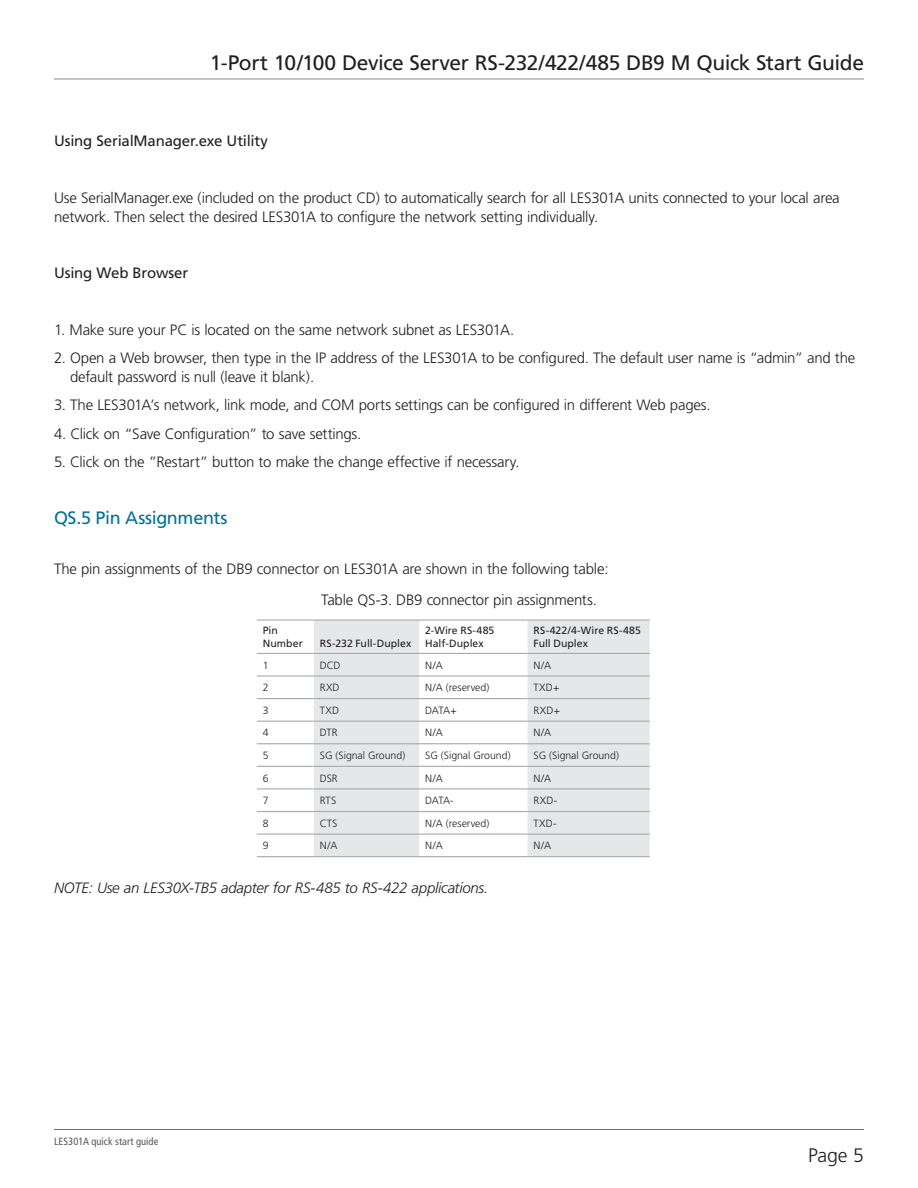
<style>
.page{position:relative;width:918px;height:1188px;background:#fff}
.page>*{position:absolute;margin:0;border:0;box-sizing:border-box;transform-origin:0 0}
.t1{font:21px "Frutiger";letter-spacing:-.02em;color:#231f20}
.t2{font:300 19.5px "Frutiger";color:#231f20}
.t3{font:18px "Frutiger";letter-spacing:-.02em;color:#00729b}
.t4{font:300 15px/19.5px "Frutiger";letter-spacing:-.015em;color:#231f20}
.t5{font:italic 300 15px "Frutiger";letter-spacing:-.02em;color:#231f20}
.t6{font:15px "Frutiger";letter-spacing:-.01em;color:#231f20}
.t7{font:300 10.5px "Frutiger";letter-spacing:-.005em;color:#231f20}
.t8{font:10.5px/13.5px "Frutiger";letter-spacing:.005em;color:#231f20}
.t9{font:condensed 10.5px "Frutiger";letter-spacing:.005em;color:#57585a}
</style>
<div class="page">
<hr style="left:54px;top:1129px;width:810px;height:1px;background:#6c6d70">
<hr style="left:54px;top:78px;width:810px;height:2px;background:#939598">
<svg style="left:257px;top:652px;width:57px;height:182px"></svg>
<svg style="left:314px;top:621px;width:336px;height:235px;fill:#e6e7e9"></svg>
<hr style="left:257px;top:619px;width:57px;height:2px;background:#a8a9ad">
<hr style="left:314px;top:619px;width:105px;height:2px;background:#a8a9ad">
<hr style="left:419px;top:619px;width:109px;height:2px;background:#a8a9ad">
<hr style="left:528px;top:619px;width:122px;height:2px;background:#a8a9ad">
<hr style="left:257px;top:653px;width:57px;height:1px;background:#a8a9ad">
<hr style="left:314px;top:653px;width:105px;height:1px;background:#a8a9ad">
<hr style="left:419px;top:653px;width:109px;height:1px;background:#a8a9ad">
<hr style="left:528px;top:653px;width:122px;height:1px;background:#a8a9ad">
<hr style="left:257px;top:675px;width:57px;height:2px;background:#a8a9ad">
<hr style="left:314px;top:675px;width:105px;height:2px;background:#a8a9ad">
<hr style="left:419px;top:675px;width:109px;height:2px;background:#a8a9ad">
<hr style="left:528px;top:675px;width:122px;height:2px;background:#a8a9ad">
<hr style="left:257px;top:698px;width:57px;height:1px;background:#a8a9ad">
<hr style="left:314px;top:698px;width:105px;height:1px;background:#a8a9ad">
<hr style="left:419px;top:698px;width:109px;height:1px;background:#a8a9ad">
<hr style="left:528px;top:698px;width:122px;height:1px;background:#a8a9ad">
<hr style="left:257px;top:721px;width:57px;height:1px;background:#a8a9ad">
<hr style="left:314px;top:721px;width:105px;height:1px;background:#a8a9ad">
<hr style="left:419px;top:721px;width:109px;height:1px;background:#a8a9ad">
<hr style="left:528px;top:721px;width:122px;height:1px;background:#a8a9ad">
<hr style="left:257px;top:743px;width:57px;height:1px;background:#a8a9ad">
<hr style="left:314px;top:743px;width:105px;height:1px;background:#a8a9ad">
<hr style="left:419px;top:743px;width:109px;height:1px;background:#a8a9ad">
<hr style="left:528px;top:743px;width:122px;height:1px;background:#a8a9ad">
<hr style="left:257px;top:766px;width:57px;height:1px;background:#a8a9ad">
<hr style="left:314px;top:766px;width:105px;height:1px;background:#a8a9ad">
<hr style="left:419px;top:766px;width:109px;height:1px;background:#a8a9ad">
<hr style="left:528px;top:766px;width:122px;height:1px;background:#a8a9ad">
<hr style="left:257px;top:788px;width:57px;height:1px;background:#a8a9ad">
<hr style="left:314px;top:788px;width:105px;height:1px;background:#a8a9ad">
<hr style="left:419px;top:788px;width:109px;height:1px;background:#a8a9ad">
<hr style="left:528px;top:788px;width:122px;height:1px;background:#a8a9ad">
<hr style="left:257px;top:811px;width:57px;height:1px;background:#a8a9ad">
<hr style="left:314px;top:811px;width:105px;height:1px;background:#a8a9ad">
<hr style="left:419px;top:811px;width:109px;height:1px;background:#a8a9ad">
<hr style="left:528px;top:811px;width:122px;height:1px;background:#a8a9ad">
<hr style="left:257px;top:834px;width:57px;height:1px;background:#a8a9ad">
<hr style="left:314px;top:834px;width:105px;height:1px;background:#a8a9ad">
<hr style="left:419px;top:834px;width:109px;height:1px;background:#a8a9ad">
<hr style="left:528px;top:834px;width:122px;height:1px;background:#a8a9ad">
<hr style="left:257px;top:856px;width:57px;height:1px;background:#a8a9ad">
<hr style="left:314px;top:856px;width:105px;height:1px;background:#a8a9ad">
<hr style="left:419px;top:856px;width:109px;height:1px;background:#a8a9ad">
<hr style="left:528px;top:856px;width:122px;height:1px;background:#a8a9ad">
<h1 class="t1" style="left:210px;top:50px;width:656px">1-Port 10/100 Device Server RS-232/422/485 DB9 M Quick Start Guide</h1>
<p class="t6" style="left:54px;top:132px;width:216px">Using SerialManager.exe Utility</p>
<p class="t4" style="left:54px;top:188px;width:787px">Use SerialManager.exe (included on the product CD) to automatically search for all LES301A units connected to your local area network. Then select the desired LES301A to configure the network setting individually.</p>
<p class="t6" style="left:54px;top:264px;width:136px">Using Web Browser</p>
<p class="t4" style="left:54px;top:320px;width:462px">1. Make sure your PC is located on the same network subnet as LES301A.</p>
<p class="t4" style="left:70px;top:348px;width:787px;text-indent:-16px">2. Open a Web browser, then type in the IP address of the LES301A to be configured. The default user name is “admin” and the default password is null (leave it blank).</p>
<p class="t4" style="left:54px;top:396px;width:658px">3. The LES301A’s network, link mode, and COM ports settings can be configured in different Web pages.</p>
<p class="t4" style="left:54px;top:424px;width:309px">4. Click on “Save Configuration” to save settings.</p>
<p class="t4" style="left:54px;top:452px;width:467px">5. Click on the ”Restart” button to make the change effective if necessary.</p>
<p class="t3" style="left:54px;top:508px;width:175px">QS.5 Pin Assignments</p>
<p class="t4" style="left:321px;top:554px;width:289px;line-height:30.6px;text-indent:-267px">The pin assignments of the DB9 connector on LES301A are shown in the following table:<br>Table QS-3. DB9 connector pin assignments.</p>
<p class="t8" style="left:263px;top:624px;width:41px">Pin<br>Number</p>
<p class="t8" style="left:425px;top:624px;width:71px">2-Wire RS-485<br>Half-Duplex</p>
<p class="t8" style="left:534px;top:624px;width:109px">RS-422/4-Wire RS-485<br>Full Duplex</p>
<p class="t8" style="left:320px;top:637px;width:93px">RS-232 Full-Duplex</p>
<p class="t7" style="left:263px;top:659px;width:7px">1</p>
<p class="t7" style="left:320px;top:659px;width:22px">DCD</p>
<p class="t7" style="left:425px;top:659px;width:19px">N/A</p>
<p class="t7" style="left:534px;top:659px;width:19px">N/A</p>
<p class="t7" style="left:263px;top:682px;width:7px">2</p>
<p class="t7" style="left:320px;top:682px;width:21px">RXD</p>
<p class="t7" style="left:425px;top:682px;width:66px">N/A (reserved)</p>
<p class="t7" style="left:534px;top:682px;width:27px">TXD+</p>
<p class="t7" style="left:263px;top:704px;width:7px">3</p>
<p class="t7" style="left:320px;top:704px;width:21px">TXD</p>
<p class="t7" style="left:425px;top:704px;width:33px">DATA+</p>
<p class="t7" style="left:534px;top:704px;width:28px">RXD+</p>
<p class="t7" style="left:263px;top:727px;width:7px">4</p>
<p class="t7" style="left:320px;top:727px;width:19px">DTR</p>
<p class="t7" style="left:425px;top:727px;width:19px">N/A</p>
<p class="t7" style="left:534px;top:727px;width:19px">N/A</p>
<p class="t7" style="left:263px;top:749px;width:7px">5</p>
<p class="t7" style="left:320px;top:749px;width:87px">SG (Signal Ground)</p>
<p class="t7" style="left:425px;top:749px;width:87px">SG (Signal Ground)</p>
<p class="t7" style="left:534px;top:749px;width:87px">SG (Signal Ground)</p>
<p class="t7" style="left:263px;top:772px;width:7px">6</p>
<p class="t7" style="left:320px;top:772px;width:19px">DSR</p>
<p class="t7" style="left:425px;top:772px;width:19px">N/A</p>
<p class="t7" style="left:534px;top:772px;width:19px">N/A</p>
<p class="t7" style="left:263px;top:795px;width:7px">7</p>
<p class="t7" style="left:320px;top:795px;width:18px">RTS</p>
<p class="t7" style="left:425px;top:795px;width:30px">DATA-</p>
<p class="t7" style="left:534px;top:795px;width:25px">RXD-</p>
<p class="t7" style="left:263px;top:817px;width:7px">8</p>
<p class="t7" style="left:320px;top:817px;width:19px">CTS</p>
<p class="t7" style="left:425px;top:817px;width:66px">N/A (reserved)</p>
<p class="t7" style="left:534px;top:817px;width:25px">TXD-</p>
<p class="t7" style="left:263px;top:840px;width:7px">9</p>
<p class="t7" style="left:320px;top:840px;width:19px">N/A</p>
<p class="t7" style="left:425px;top:840px;width:19px">N/A</p>
<p class="t7" style="left:534px;top:840px;width:19px">N/A</p>
<p class="t5" style="left:54px;top:879px;width:436px">NOTE: Use an LES30X-TB5 adapter for RS-485 to RS-422 applications.</p>
<p class="t9" style="left:54px;top:1135px;width:106px">LES301A quick start guide</p>
<h2 class="t2" style="left:808px;top:1144px;width:57px">Page 5</h2>
</div>
